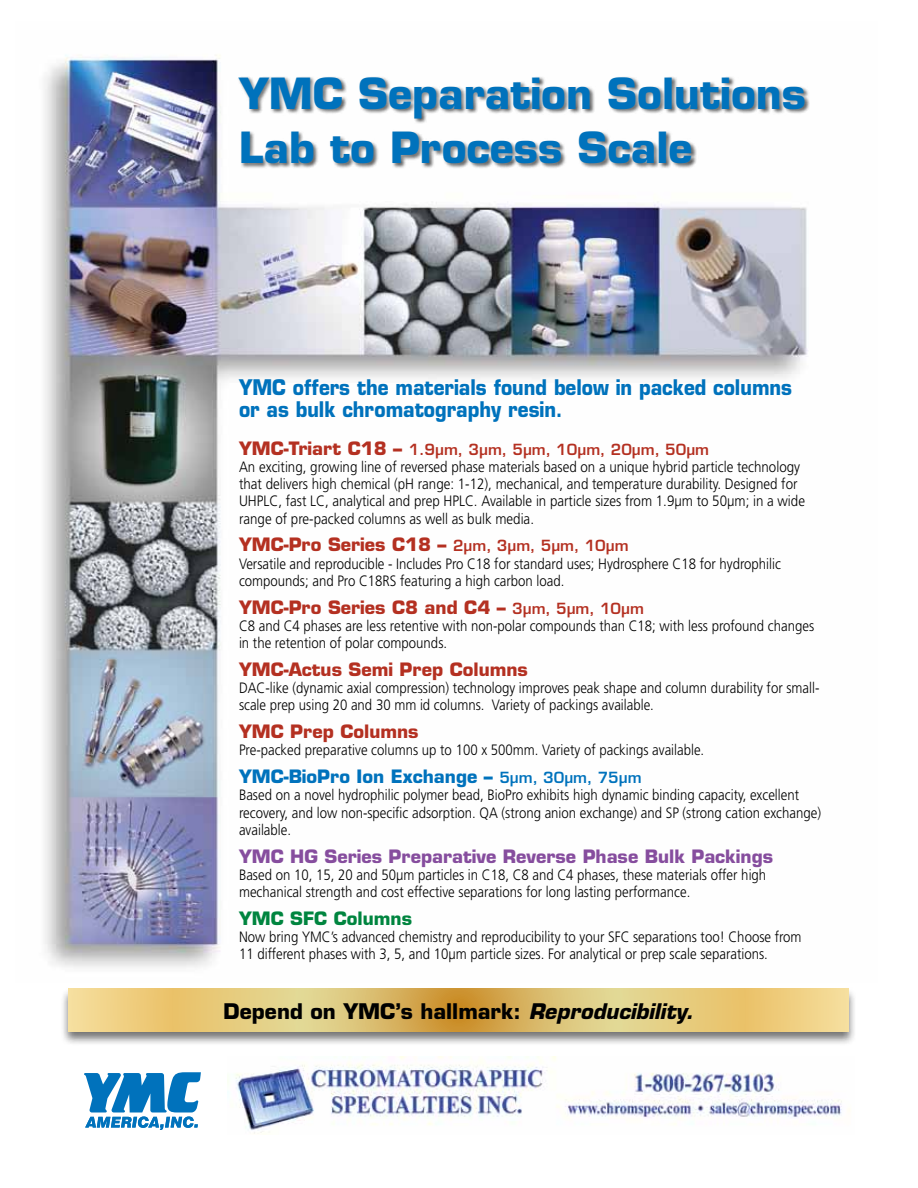
<style>
.page{position:relative;width:918px;height:1188px;background:#fff}
.page>*{position:absolute;margin:0;border:0;box-sizing:border-box;transform-origin:0 0}
.t1{font:700 41.85px/54.3px "Eurostile";color:#0072bc}
.t2{font:700 21px/22.5px "Eurostile";color:#0072bc;scale:.9 1}
.t3{font:700 21px "Eurostile";color:#000}
.t4{font:700 18px "Eurostile";color:#b43021}
.t5{font:700 18px "Eurostile";color:#864d9e}
.t6{font:700 18px "Eurostile";color:#0072bc}
.t7{font:700 18px "Eurostile";color:#00853f}
.t8{font:300 15px/17.2px "Frutiger";color:#000;scale:.88 1}
.t9{font:300 15px/17.2px "Frutiger";color:#000;scale:.89 1}
.t10{font:600 15px "Eurostile";color:#b43021}
.s1{font-size:19.5px}
.s2{font-weight:700;font-size:18px}
.s3{font-weight:600;font-size:15px}
.s4{font-style:italic}
</style>
<div class="page">
<img style="left:44px;top:55px;width:764px;height:913px">
<div style="left:60px;top:987px;width:796px;height:59px;background:#000;opacity:.56"></div>
<svg style="left:69px;top:989px;width:779px;height:42px;background:#e3c475"></svg>
<div style="left:228px;top:68px;width:584px;height:105px;background:#fff;opacity:.75"></div>
<svg style="left:84px;top:1072px;width:117px;height:58px"></svg>
<img style="left:228px;top:1056px;width:622px;height:78px">
<h1 class="t1" style="left:239px;top:67px;width:568px">YMC Separation Solutions<br>Lab to Process Scale</h1>
<h2 class="t2" style="left:239px;top:376px;width:616px">YMC offers the materials found below in packed columns or as bulk chromatography resin<span class="s1">.</span></h2>
<p class="t10" style="left:239px;top:440px;width:472px"><span class="s2">YMC-Triart C18 –</span> 1.9µm, 3µm, 5µm, 10µm, 20µm, 50µm</p>
<p class="t9" style="left:239px;top:458px;width:637px">An exciting, growing line of reversed phase materials based on a unique hybrid particle technology that delivers high chemical (pH range: 1-12), mechanical, and temperature durability. Designed for UHPLC, fast LC, analytical and prep HPLC. Available in particle sizes from 1.9µm to 50µm; in a wide range of pre-packed columns as well as bulk media.</p>
<p class="t4" style="left:239px;top:534px;width:391px">YMC-Pro Series C18 – <span class="s3">2µm, 3µm, 5µm, 10µm</span></p>
<p class="t8" style="left:239px;top:555px;width:617px">Versatile and reproducible - Includes Pro C18 for standard uses; Hydrosphere C18 for hydrophilic compounds; and Pro C18RS featuring a high carbon load.</p>
<p class="t4" style="left:239px;top:596px;width:406px">YMC-Pro Series C8 and C4 – <span class="s3">3µm, 5µm, 10µm</span></p>
<p class="t8" style="left:239px;top:617px;width:655px">C8 and C4 phases are less retentive with non-polar compounds than C18; with less profound changes in the retention of polar compounds.</p>
<p class="t4" style="left:239px;top:658px;width:291px">YMC-Actus Semi Prep Columns</p>
<p class="t8" style="left:239px;top:679px;width:661px">DAC-like (dynamic axial compression) technology improves peak shape and column durability for small&shy;scale prep using 20 and 30 mm id columns. Variety of packings available.</p>
<p class="t4" style="left:239px;top:720px;width:181px">YMC Prep Columns</p>
<p class="t8" style="left:239px;top:742px;width:530px">Pre-packed preparative columns up to 100 x 500mm. Variety of packings available.</p>
<p class="t6" style="left:239px;top:765px;width:404px">YMC-BioPro Ion Exchange – <span class="s3">5µm, 30µm, 75µm</span></p>
<p class="t8" style="left:239px;top:787px;width:663px">Based on a novel hydrophilic polymer bead, BioPro exhibits high dynamic binding capacity, excellent recovery, and low non-specific adsorption. QA (strong anion exchange) and SP (strong cation exchange) available.</p>
<p class="t5" style="left:239px;top:845px;width:536px">YMC HG Series Preparative Reverse Phase Bulk Packings</p>
<p class="t8" style="left:239px;top:866px;width:601px">Based on 10, 15, 20 and 50µm particles in C18, C8 and C4 phases, these materials offer high mechanical strength and cost effective separations for long lasting performance.</p>
<p class="t7" style="left:239px;top:907px;width:175px">YMC SFC Columns</p>
<p class="t8" style="left:239px;top:928px;width:641px">Now bring YMC’s advanced chemistry and reproducibility to your SFC separations too! Choose from<br>11 different phases with 3, 5, and 10µm particle sizes. For analytical or prep scale separations.</p>
<h2 class="t3" style="left:224px;top:998px;width:471px">Depend on YMC’s hallmark: <span class="s4">Reproducibility.</span></h2>
</div>
